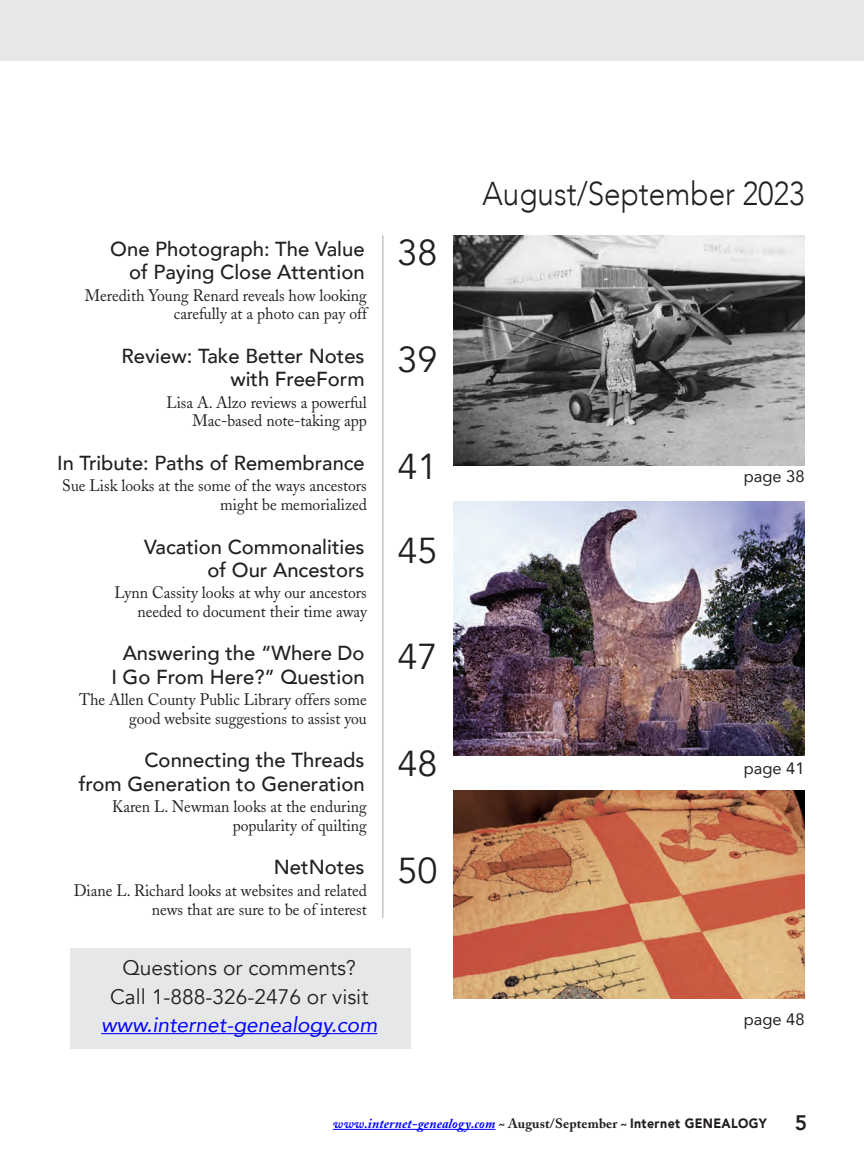
<style>
.page{position:relative;width:864px;height:1161px;background:#fff}
.page>*{position:absolute;margin:0;border:0;box-sizing:border-box;transform-origin:0 0}
.t1{font:300 33px "Avenir";color:#231f20;scale:.9 1}
.t2{font:21px "Avenir";color:#231f20}
.t3{font:italic 21px "Avenir";color:#00f}
.t4{font:800 21px "Avenir";color:#231f20}
.Contents_Head{font:500 20.25px/23.2px "Avenir";color:#231f20}
.contents_text{font:16.5px/18.8px "Adobe Caslon";color:#231f20;text-align:right;scale:.95 1}
.t5{font:16.5px "Avenir";color:#231f20}
.t6{font:italic 700 13.5px "Adobe Caslon";letter-spacing:.01em;color:#00f}
.s1{font-weight:400;font-size:36px}
.s2{font-style:normal;color:#231f20}
.s3{font-family:"Avenir";font-weight:900;font-style:normal;color:#231f20}
</style>
<div class="page">
<hr style="left:333px;top:1129px;width:163px;height:1px;background:#00f">
<div style="left:0;top:0;width:864px;height:61px;background:#e6e7e9"></div>
<div style="left:71px;top:948px;width:340px;height:101px;background:#e6e7e9"></div>
<hr style="left:101px;top:1033px;width:276px;height:1px;background:#00f">
<img style="left:454px;top:501px;width:351px;height:255px">
<img style="left:454px;top:236px;width:351px;height:229px">
<hr style="left:382px;top:235px;width:1px;height:683px;background:#a8a9ad">
<img style="left:454px;top:790px;width:351px;height:209px">
<p class="Contents_Head" style="left:129px;top:236px;width:310px;text-indent:-19px">One Photograph: The Value <span class="s1">38 </span>of Paying Close Attention</p>
<p class="contents_text" style="left:85px;top:286px;width:298px">Meredith Young Renard reveals how looking carefully at a photo can pay off</p>
<p class="Contents_Head" style="left:230px;top:343px;width:209px;text-indent:-109px">Review: Take Better Notes <span class="s1">39 </span>with FreeForm</p>
<p class="contents_text" style="left:166px;top:393px;width:213px">Lisa A. Alzo reviews a powerful<br>Mac-based note-taking app</p>
<p class="Contents_Head" style="left:57px;top:450px;width:382px">In Tribute: Paths of Remembrance <span class="s1">41</span></p>
<p class="contents_text" style="left:62px;top:477px;width:322px">Sue Lisk looks at the some of the ways ancestors might be memorialized</p>
<p class="Contents_Head" style="left:144px;top:534px;width:295px;text-align:center">Vacation Commonalities <span class="s1">45 </span>of Our Ancestors</p>
<p class="contents_text" style="left:114px;top:583px;width:267px">Lynn Cassity looks at why our ancestors needed to document their time away</p>
<p class="Contents_Head" style="left:111px;top:641px;width:328px;text-indent:11px">Answering the “Where Do <span class="s1">47<br></span>I Go From Here?” Question</p>
<p class="contents_text" style="left:79px;top:690px;width:305px">The Allen County Public Library offers some good website suggestions to assist you</p>
<p class="Contents_Head" style="left:79px;top:748px;width:360px;text-indent:66px">Connecting the Threads <span class="s1">48 </span>from Generation to Generation</p>
<p class="contents_text" style="left:112px;top:797px;width:270px">Karen L. Newman looks at the enduring popularity of quilting</p>
<p class="Contents_Head" style="left:274px;top:855px;width:165px">NetNotes <span class="s1">50</span></p>
<p class="contents_text" style="left:74px;top:881px;width:310px">Diane L. Richard looks at websites and related news that are sure to be of interest</p>
<p class="t2" style="left:122px;top:955px;width:235px">Questions or comments?</p>
<p class="t2" style="left:110px;top:984px;width:260px">Call 1-888-326-2476 or visit</p>
<p class="t3" style="left:101px;top:1012px;width:278px">www.internet-genealogy.com</p>
<p class="t1" style="left:483px;top:174px;width:359px">August/September 2023</p>
<p class="t5" style="left:744px;top:463px;width:62px">page 38</p>
<p class="t5" style="left:744px;top:755px;width:62px">page 41</p>
<p class="t5" style="left:744px;top:1006px;width:62px">page 48</p>
<p class="t6" style="left:333px;top:1116px;width:436px">www.internet-genealogy.com <span class="s2">~ August/September ~</span> <span class="s3">Internet GENEALOGY</span></p>
<p class="t4" style="left:795px;top:1107px;width:14px">5</p>
</div>
